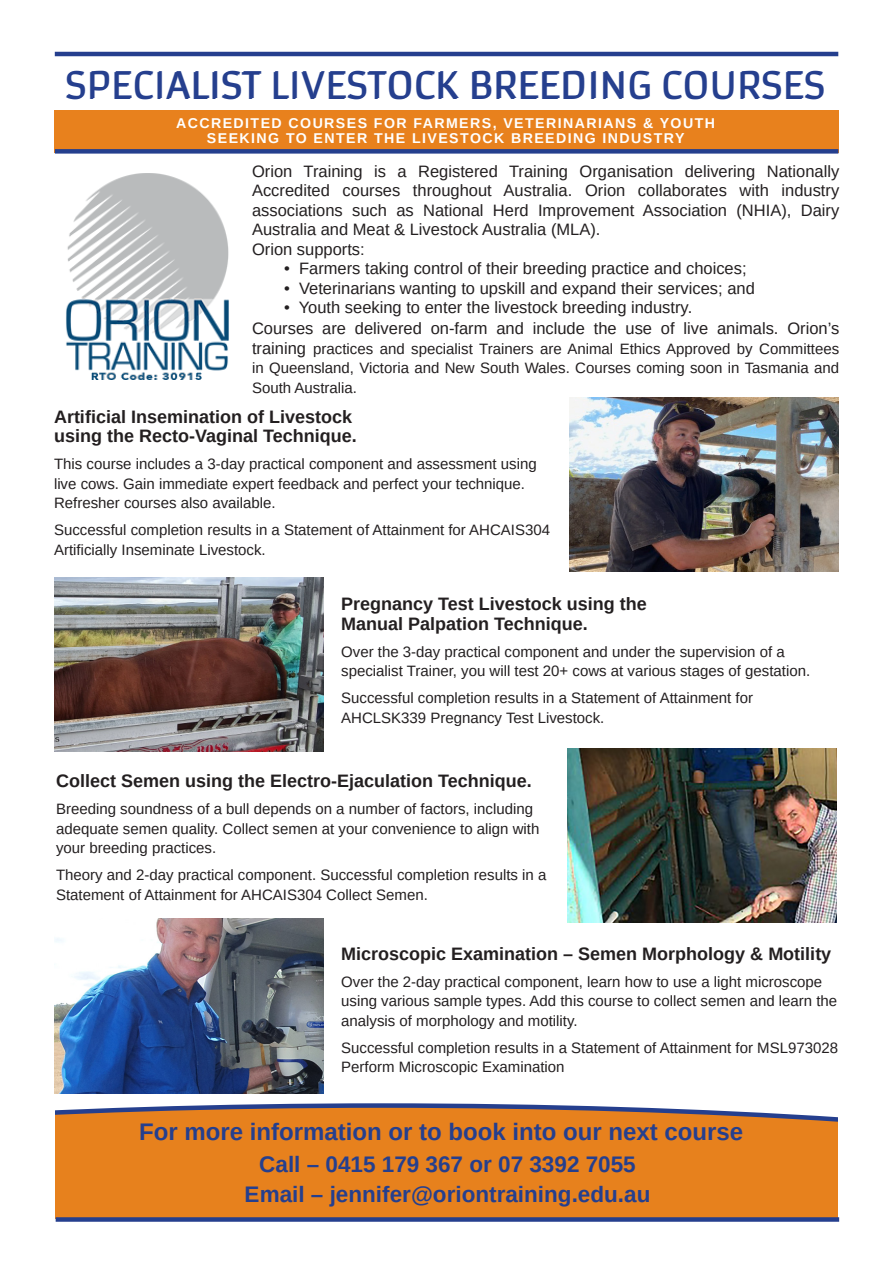
<style>
.page{position:relative;width:893px;height:1263px;background:#fff}
.page>*{position:absolute;margin:0;border:0;box-sizing:border-box;transform-origin:0 0}
.t1{font:36px "Armata";letter-spacing:.01em;color:#253f8e}
.t2{font:700 24px "Arimo";color:#253f8e}
.t3{font:700 22.5px "Arimo";color:#253f8e}
.t4{font:700 18px "Arimo";color:#231f20}
.t5{font:16.5px/19.5px "Arimo";color:#231f20;text-align:justify}
.t6{font:15px/19.5px "Arimo";color:#231f20}
.t7{font:700 14.1px "Arimo";letter-spacing:.1em;color:#fff}
.s1{font-size:16.5px}
</style>
<div class="page">
<div style="left:54px;top:110px;width:785px;height:43px;background:#e8811d"></div>
<svg style="left:55px;top:1103px;width:783px;height:116px;background:#e08229"></svg>
<img style="left:66px;top:173px;width:163px;height:207px">
<hr style="left:55px;top:52px;width:783px;height:4px;background:#253f8e">
<div style="left:55px;top:149px;width:783px;height:5px;background:#253f8e"></div>
<div style="left:56px;top:1217px;width:783px;height:5px;background:#253f8e"></div>
<img style="left:569px;top:398px;width:270px;height:174px">
<img style="left:54px;top:577px;width:270px;height:174px">
<img style="left:567px;top:748px;width:270px;height:175px">
<img style="left:54px;top:919px;width:270px;height:174px">
<p class="t1" style="left:65px;top:64px;width:761px">SPECIALIST LIVESTOCK BREEDING COURSES</p>
<p class="t7" style="left:176px;top:114px;width:540px">ACCREDITED COURSES FOR FARMERS, VETERINARIANS &amp; YOUTH</p>
<p class="t7" style="left:207px;top:129px;width:479px">SEEKING TO ENTER THE LIVESTOCK BREEDING INDUSTRY</p>
<p class="t5" style="left:252px;top:161px;width:589px">Orion Training is a Registered Training Organisation delivering Nationally Accredited courses throughout Australia. Orion collaborates with industry associations such as National Herd Improvement Association (NHIA), Dairy Australia and Meat &amp; Livestock Australia (MLA).</p>
<p class="t5" style="left:252px;top:239px;width:114px">Orion supports:</p>
<p class="t5" style="left:284px;top:259px;width:464px">• Farmers taking control of their breeding practice and choices;</p>
<p class="t5" style="left:284px;top:278px;width:472px">• Veterinarians wanting to upskill and expand their services; and</p>
<p class="t5" style="left:284px;top:298px;width:410px">• Youth seeking to enter the livestock breeding industry.</p>
<p class="t5" style="left:252px;top:319px;width:589px">Courses are delivered on-farm and include the use of live animals. Orion’s</p>
<p class="t6" style="left:252px;top:339px;width:589px;text-align:justify"><span class="s1">training</span> practices and specialist Trainers are Animal Ethics Approved by Committees in Queensland, Victoria and New South Wales. Courses coming soon in Tasmania and South Australia.</p>
<p class="t4" style="left:54px;top:404px;width:300px">Artificial Insemination of Livestock</p>
<p class="t4" style="left:54px;top:424px;width:304px">using the Recto-Vaginal Technique.</p>
<p class="t6" style="left:54px;top:454px;width:484px">This course includes a 3-day practical component and assessment using live cows. Gain immediate expert feedback and perfect your technique.<br>Refresher courses also available.</p>
<p class="t6" style="left:54px;top:520px;width:498px;line-height:20.1px">Successful completion results in a Statement of Attainment for AHCAIS304<br>Artificially Inseminate Livestock.</p>
<p class="t4" style="left:341px;top:591px;width:307px">Pregnancy Test Livestock using the</p>
<p class="t4" style="left:341px;top:611px;width:248px">Manual Palpation Technique.</p>
<p class="t6" style="left:341px;top:642px;width:470px">Over the 3-day practical component and under the supervision of a specialist Trainer, you will test 20+ cows at various stages of gestation.</p>
<p class="t6" style="left:341px;top:688px;width:413px;line-height:20.1px">Successful completion results in a Statement of Attainment for<br>AHCLSK339 Pregnancy Test Livestock.</p>
<p class="t4" style="left:56px;top:768px;width:477px">Collect Semen using the Electro-Ejaculation Technique.</p>
<p class="t6" style="left:56px;top:799px;width:485px">Breeding soundness of a bull depends on a number of factors, including adequate semen quality. Collect semen at your convenience to align with your breeding practices.</p>
<p class="t6" style="left:56px;top:865px;width:492px">Theory and 2-day practical component. Successful completion results in a<br>Statement of Attainment for AHCAIS304 Collect Semen.</p>
<p class="t4" style="left:341px;top:941px;width:492px">Microscopic Examination – Semen Morphology &amp; Motility</p>
<p class="t6" style="left:341px;top:972px;width:498px">Over the 2-day practical component, learn how to use a light microscope using various sample types. Add this course to collect semen and learn the analysis of morphology and motility.</p>
<p class="t6" style="left:341px;top:1038px;width:498px">Successful completion results in a Statement of Attainment for MSL973028<br>Perform Microscopic Examination</p>
<p class="t2" style="left:139px;top:1115px;width:606px">For more information or to book into our next course</p>
<p class="t3" style="left:259px;top:1148px;width:378px">Call – 0415 179 367 or 07 3392 7055</p>
<p class="t3" style="left:245px;top:1178px;width:407px">Email – jennifer@oriontraining.edu.au</p>
</div>
